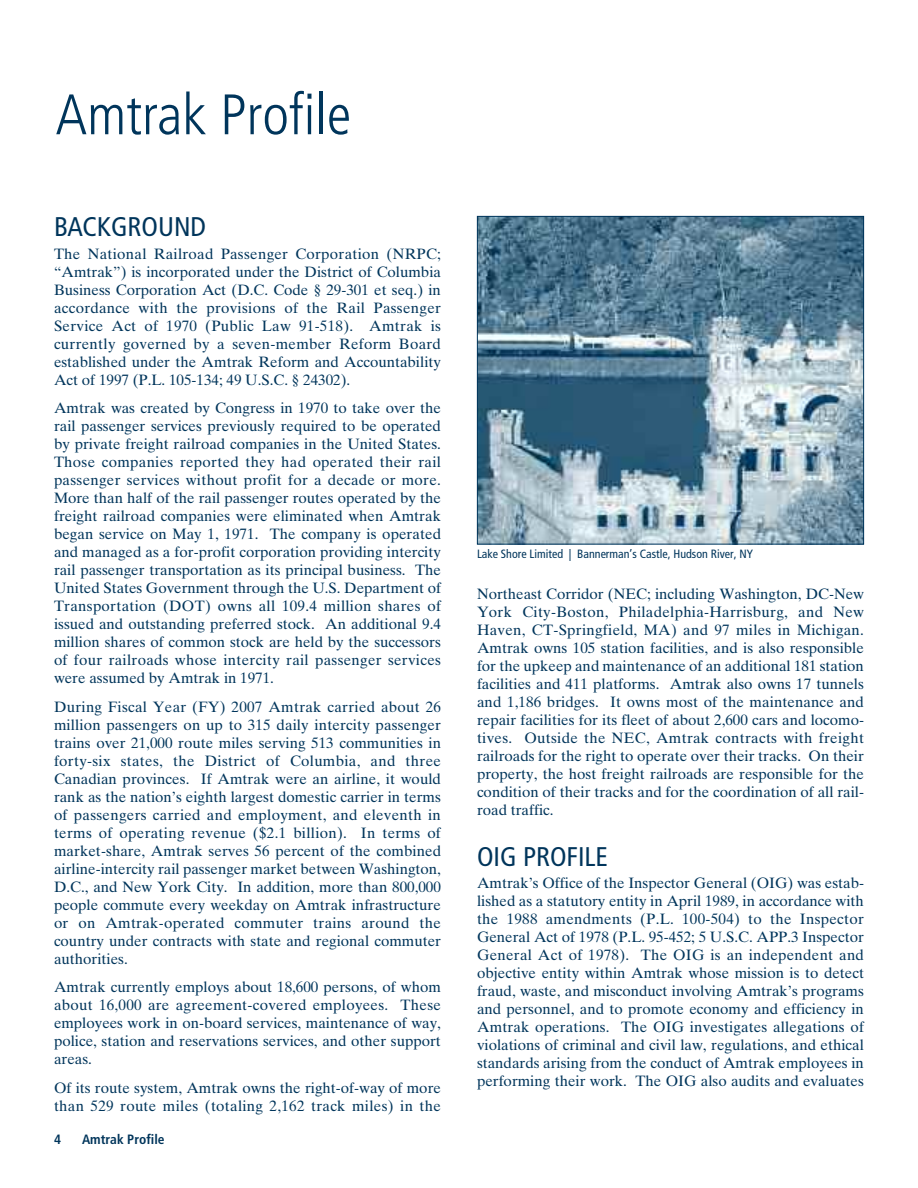
<style>
.page{position:relative;width:918px;height:1188px;background:#fff}
.page>*{position:absolute;margin:0;border:0;box-sizing:border-box;transform-origin:0 0}
.t1{font:300 condensed 57px "Frutiger";color:#00355b}
.t2{font:condensed 27px "Frutiger";color:#00355b}
.t3{font:15px/18px "Times Ten";color:#00355b;text-align:justify}
.t4{font:700 condensed 13.5px "Frutiger";color:#00355b}
.t5{font:condensed 12px "Frutiger";color:#00355b}
</style>
<div class="page">
<img style="left:479px;top:218px;width:383px;height:324px">
<div style="left:477px;top:216px;width:387px;height:328px;border:1px solid #00355b"></div>
<h1 class="t1" style="left:56px;top:92px;width:297px">Amtrak Profile</h1>
<h2 class="t2" style="left:54px;top:216px;width:154px">BACKGROUND</h2>
<p class="t3" style="left:54px;top:246px;width:389px">The National Railroad Passenger Corporation (NRPC; “Amtrak”) is incorporated under the District of Columbia Business Corporation Act (D.C. Code § 29-301 et seq.) in accordance with the provisions of the Rail Passenger Service Act of 1970 (Public Law 91-518). Amtrak is currently governed by a seven-member Reform Board established under the Amtrak Reform and Accountability Act of 1997 (P.L. 105-134; 49 U.S.C. § 24302).</p>
<p class="t3" style="left:54px;top:401px;width:389px">Amtrak was created by Congress in 1970 to take over the rail passenger services previously required to be operated by private freight railroad companies in the United States.<br>Those companies reported they had operated their rail passenger services without profit for a decade or more.<br>More than half of the rail passenger routes operated by the freight railroad companies were eliminated when Amtrak began service on May 1, 1971. The company is operated and managed as a for-profit corporation providing intercity rail passenger transportation as its principal business. The United States Government through the U.S. Department of Transportation (DOT) owns all 109.4 million shares of issued and outstanding preferred stock. An additional 9.4 million shares of common stock are held by the successors of four railroads whose intercity rail passenger services were assumed by Amtrak in 1971.</p>
<p class="t3" style="left:54px;top:699px;width:389px">During Fiscal Year (FY) 2007 Amtrak carried about 26 million passengers on up to 315 daily intercity passenger trains over 21,000 route miles serving 513 communities in forty-six states, the District of Columbia, and three Canadian provinces. If Amtrak were an airline, it would rank as the nation’s eighth largest domestic carrier in terms of passengers carried and employment, and eleventh in terms of operating revenue ($2.1 billion). In terms of market-share, Amtrak serves 56 percent of the combined airline-intercity rail passenger market between Washington, D.C., and New York City. In addition, more than 800,000 people commute every weekday on Amtrak infrastructure or on Amtrak-operated commuter trains around the country under contracts with state and regional commuter authorities.</p>
<p class="t3" style="left:54px;top:980px;width:388px">Amtrak currently employs about 18,600 persons, of whom about 16,000 are agreement-covered employees. These employees work in on-board services, maintenance of way, police, station and reservations services, and other support areas.</p>
<p class="t3" style="left:54px;top:1080px;width:389px">Of its route system, Amtrak owns the right-of-way of more than 529 route miles (totaling 2,162 track miles) in the</p>
<p class="t4" style="left:54px;top:1134px;width:9px">4</p>
<p class="t4" style="left:82px;top:1134px;width:84px">Amtrak Profile</p>
<p class="t5" style="left:477px;top:549px;width:277px">Lake Shore Limited | Bannerman’s Castle, Hudson River, NY</p>
<p class="t3" style="left:477px;top:586px;width:389px">Northeast Corridor (NEC; including Washington, DC-New York City-Boston, Philadelphia-Harrisburg, and New Haven, CT-Springfield, MA) and 97 miles in Michigan.<br>Amtrak owns 105 station facilities, and is also responsible for the upkeep and maintenance of an additional 181 station facilities and 411 platforms. Amtrak also owns 17 tunnels and 1,186 bridges. It owns most of the maintenance and repair facilities for its fleet of about 2,600 cars and locomo&shy;tives. Outside the NEC, Amtrak contracts with freight railroads for the right to operate over their tracks. On their property, the host freight railroads are responsible for the condition of their tracks and for the coordination of all rail&shy;road traffic.</p>
<h2 class="t2" style="left:477px;top:845px;width:133px">OIG PROFILE</h2>
<p class="t3" style="left:477px;top:875px;width:389px">Amtrak’s Office of the Inspector General (OIG) was estab&shy;lished as a statutory entity in April 1989, in accordance with the 1988 amendments (P.L. 100-504) to the Inspector General Act of 1978 (P.L. 95-452; 5 U.S.C. APP.3 Inspector General Act of 1978). The OIG is an independent and objective entity within Amtrak whose mission is to detect fraud, waste, and misconduct involving Amtrak’s programs and personnel, and to promote economy and efficiency in Amtrak operations. The OIG investigates allegations of violations of criminal and civil law, regulations, and ethical standards arising from the conduct of Amtrak employees in performing their work. The OIG also audits and evaluates</p>
</div>
